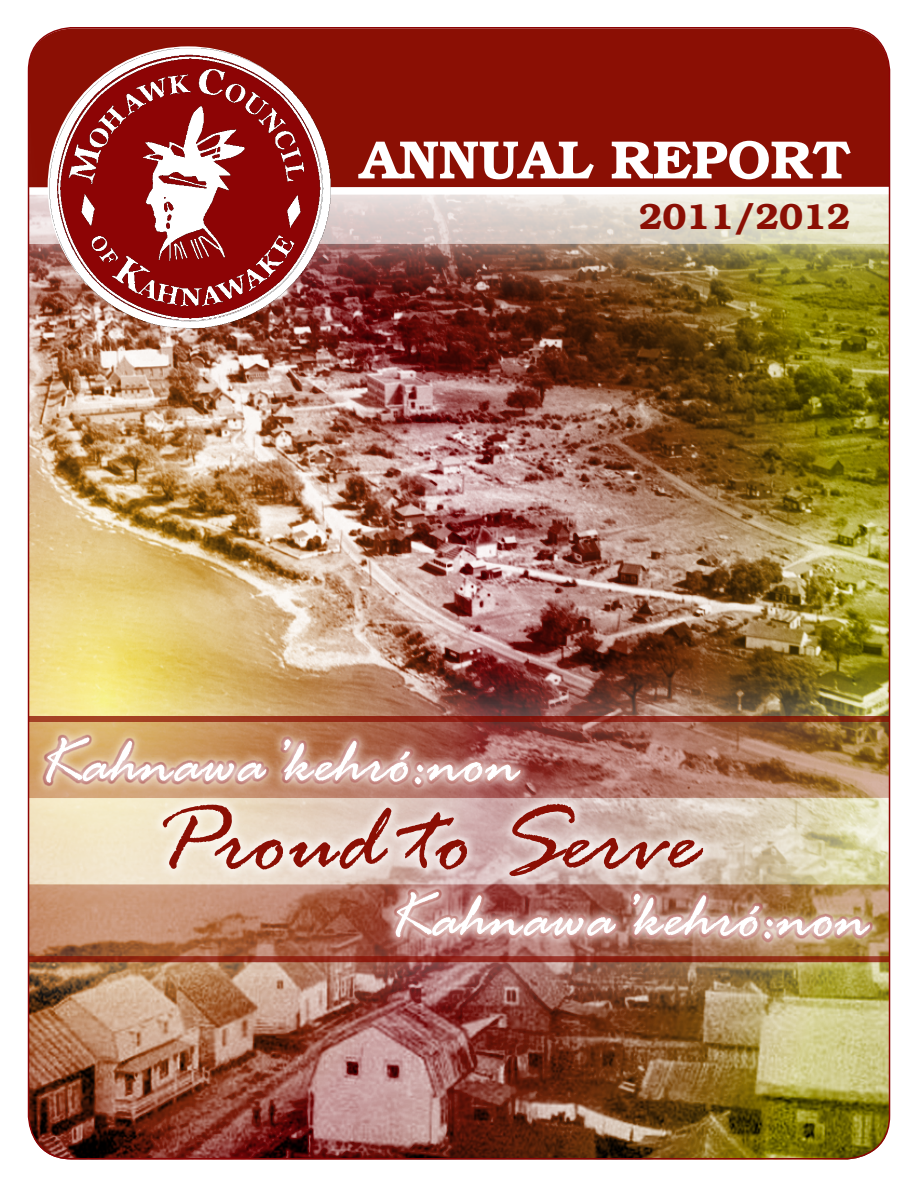
<style>
.page{position:relative;width:918px;height:1188px;background:#fff}
.page>*{position:absolute;margin:0;border:0;box-sizing:border-box;transform-origin:0 0}
.t1{font:italic 100.5px "Rage";color:#8b0f04}
.t2{font:italic 66px "Rage";color:#fff}
.t3{font:600 54px "Bookman";color:#fff}
.t4{font:600 36px "Bookman";color:#8b0f04}
</style>
<div class="page">
<img style="left:27px;top:27px;width:864px;height:1132px">
<p class="t3" style="left:360px;top:128px;width:492px">ANNUAL REPORT</p>
<p class="t4" style="left:639px;top:196px;width:213px">2011/2012</p>
<p class="t2" style="left:36px;top:728px;width:486px">Kahnawa’kehró:non</p>
<h1 class="t1" style="left:154px;top:787px;width:546px">Proud to Serve</h1>
<p class="t2" style="left:385px;top:882px;width:486px">Kahnawa’kehró:non</p>
</div>
